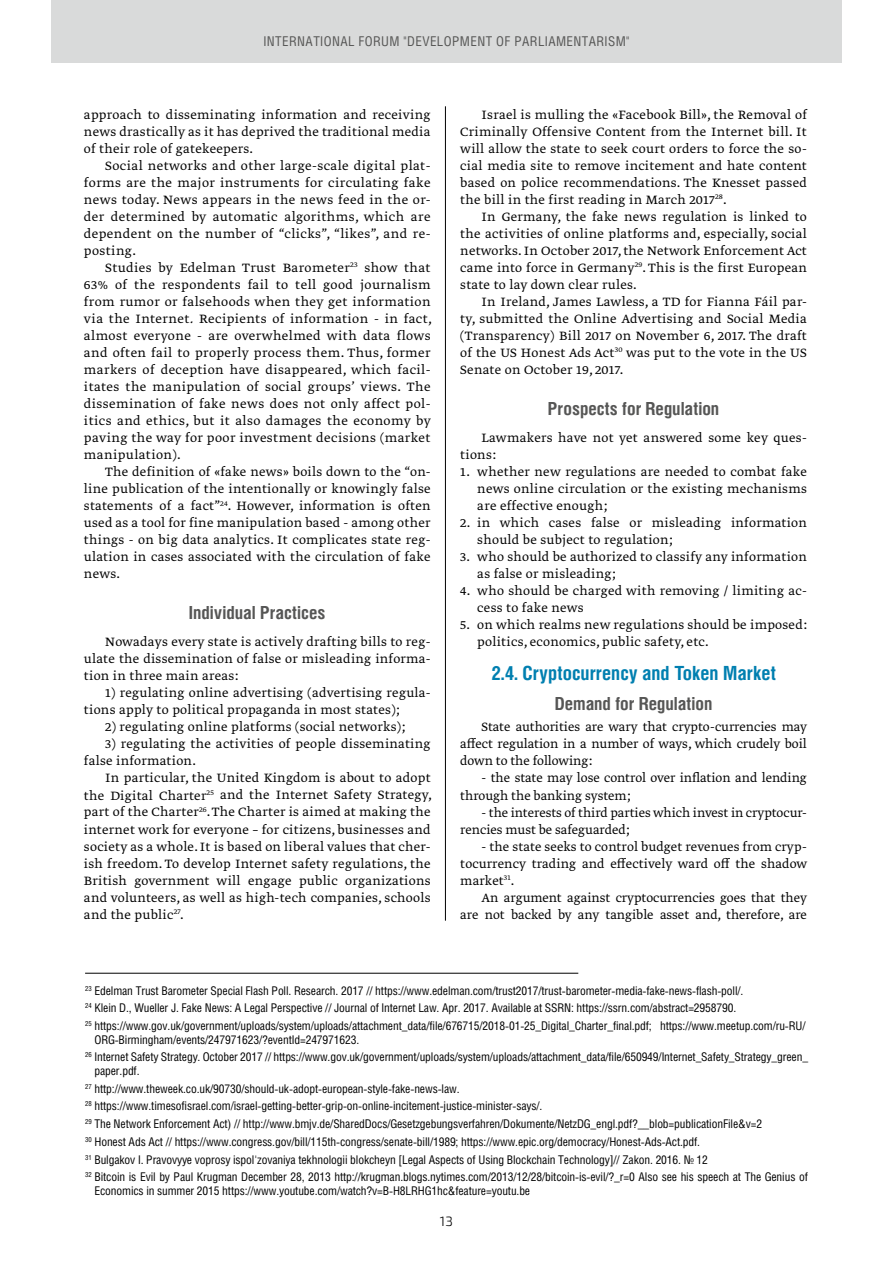
<style>
.page{position:relative;width:893px;height:1263px;background:#fff}
.page>*{position:absolute;margin:0;border:0;box-sizing:border-box;transform-origin:0 0}
.t1{font:700 19.5px "Helios Cond";color:#007fb0}
.t2{font:700 18px "Helios Cond";color:#565655}
.t3{font:300 14.25px/17px "Greta Text Pro";letter-spacing:.02em;color:#000;text-align:justify}
.t4{font:300 14.25px/17px "Greta Text Pro";color:#000}
.t5{font:13.5px "Helios Cond";letter-spacing:.03em;color:#565655}
.t6{font:300 13.5px "Exo 2";color:#000}
.t7{font:12px/17.7px "Helios Cond";letter-spacing:-.01em;color:#000}
.s1{font-weight:400;font-style:italic}
</style>
<div class="page">
<div style="left:51px;top:0;width:791px;height:63px;background:#d9dada"></div>
<hr style="left:445px;top:106px;width:1px;height:815px;background:#000">
<hr style="left:85px;top:973px;width:493px;height:1px;background:#000">
<p class="t5" style="left:263px;top:33px;width:368px">INTERNATIONAL FORUM "DEVELOPMENT OF PARLIAMENTARISM"</p>
<p class="t3" style="left:84px;top:107px;width:348px">approach to disseminating information and receiving news drastically as it has deprived the traditional media of their role of gatekeepers.</p>
<p class="t3" style="left:84px;top:158px;width:348px;text-indent:21px">Social networks and other large-scale digital plat&shy;forms are the major instruments for circulating fake news today. News appears in the news feed in the or&shy;der determined by automatic algorithms, which are dependent on the number of “clicks”, “likes”, and re&shy;posting.</p>
<p class="t3" style="left:84px;top:260px;width:350px;text-indent:21px">Studies by Edelman Trust Barometer<sup>23</sup> show that 63% of the respondents fail to tell good journalism from rumor or falsehoods when they get information via the Internet<span class="s1">.</span> Recipients of information - in fact, almost everyone - are overwhelmed with data flows and often fail to properly process them. Thus, former markers of deception have disappeared, which facil&shy;itates the manipulation of social groups’ views. The dissemination of fake news does not only affect pol&shy;itics and ethics, but it also damages the economy by paving the way for poor investment decisions (market manipulation).</p>
<p class="t3" style="left:84px;top:464px;width:348px;text-indent:21px">The definition of «fake news» boils down to the “on&shy;line publication of the intentionally or knowingly false statements of a fact”<sup>24</sup>. However, information is often used as a tool for fine manipulation based - among other things - on big data analytics. It complicates state reg&shy;ulation in cases associated with the circulation of fake news.</p>
<p class="t2" style="left:189px;top:602px;width:138px">Individual Practices</p>
<p class="t3" style="left:84px;top:634px;width:348px;text-indent:21px">Nowadays every state is actively drafting bills to reg&shy;ulate the dissemination of false or misleading informa&shy;tion in three main areas:</p>
<p class="t3" style="left:84px;top:685px;width:348px;text-indent:21px">1) regulating online advertising (advertising regula&shy;tions apply to political propaganda in most states);</p>
<p class="t3" style="left:105px;top:719px;width:301px">2) regulating online platforms (social networks);</p>
<p class="t3" style="left:84px;top:736px;width:348px;text-indent:21px">3) regulating the activities of people disseminating false information.</p>
<p class="t3" style="left:84px;top:770px;width:349px;text-indent:21px">In particular, the United Kingdom is about to adopt the Digital Charter<sup>25</sup> and the Internet Safety Strategy, part of the Charter<sup>26</sup>. The Charter is aimed at making the internet work for everyone – for citizens, businesses and society as a whole. It is based on liberal values that cher&shy;ish freedom. To develop Internet safety regulations, the British government will engage public organizations and volunteers, as well as high-tech companies, schools and the public<sup>27</sup>.</p>
<p class="t3" style="left:460px;top:107px;width:348px;text-indent:21px">Israel is mulling the «Facebook Bill», the Removal of Criminally Offensive Content from the Internet bill. It will allow the state to seek court orders to force the so&shy;cial media site to remove incitement and hate content based on police recommendations. The Knesset passed the bill in the first reading in March 2017<sup>28</sup>.</p>
<p class="t3" style="left:460px;top:209px;width:348px;text-indent:21px">In Germany, the fake news regulation is linked to the activities of online platforms and, especially, social networks. In October 2017, the Network Enforcement Act came into force in Germany<sup>29</sup>. This is the first European state to lay down clear rules.</p>
<p class="t3" style="left:460px;top:294px;width:348px;text-indent:21px">In Ireland, James Lawless, a TD for Fianna Fáil par&shy;ty, submitted the Online Advertising and Social Media (Transparency) Bill 2017 on November 6, 2017. The draft of the US Honest Ads Act<sup>30</sup> was put to the vote in the US Senate on October 19, 2017.</p>
<p class="t2" style="left:548px;top:397px;width:173px">Prospects for Regulation</p>
<p class="t3" style="left:460px;top:430px;width:348px;text-indent:21px">Lawmakers have not yet answered some key ques&shy;tions:</p>
<p class="t3" style="left:477px;top:464px;width:331px;text-indent:-17px">1. whether new regulations are needed to combat fake news online circulation or the existing mechanisms are effective enough;</p>
<p class="t3" style="left:477px;top:515px;width:331px;text-indent:-17px">2. in which cases false or misleading information should be subject to regulation;</p>
<p class="t3" style="left:477px;top:549px;width:331px;text-indent:-17px">3. who should be authorized to classify any information as false or misleading;</p>
<p class="t3" style="left:477px;top:583px;width:331px;text-indent:-17px">4. who should be charged with removing / limiting ac&shy;cess to fake news</p>
<p class="t3" style="left:477px;top:617px;width:331px;text-indent:-17px">5. on which realms new regulations should be imposed: politics, economics, public safety, etc.</p>
<h1 class="t1" style="left:491px;top:662px;width:286px">2.4. Cryptocurrency and Token Market</h1>
<p class="t2" style="left:555px;top:693px;width:159px">Demand for Regulation</p>
<p class="t3" style="left:460px;top:719px;width:348px;text-indent:21px">State authorities are wary that crypto-currencies may affect regulation in a number of ways, which crudely boil down to the following:</p>
<p class="t4" style="left:460px;top:770px;width:348px;text-indent:21px">- the state may lose control over inflation and lending through the banking system;</p>
<p class="t4" style="left:460px;top:804px;width:348px;text-indent:21px">- the interests of third parties which invest in cryptocur&shy;rencies must be safeguarded;</p>
<p class="t3" style="left:460px;top:838px;width:348px;text-indent:21px">- the state seeks to control budget revenues from cryp&shy;tocurrency trading and effectively ward off the shadow market<sup>31</sup>.</p>
<p class="t4" style="left:460px;top:889px;width:348px;text-align:right">An argument against cryptocurrencies goes that they are not backed by any tangible asset and, therefore, are</p>
<p class="t7" style="left:85px;top:981px;width:722px"><sup>23</sup> Edelman Trust Barometer Special Flash Poll. Research. 2017 // https://www.edelman.com/trust2017/trust-barometer-media-fake-news-flash-poll/.<br><sup>24</sup> Klein D., Wueller J. Fake News: A Legal Perspective // Journal of Internet Law. Apr. 2017. Available at SSRN: https://ssrn.com/abstract=2958790.<br><sup>25</sup> https://www.gov.uk/government/uploads/system/uploads/attachment_data/file/676715/2018-01-25_Digital_Charter_final.pdf; https://www.meetup.com/ru-RU/</p>
<p class="t7" style="left:85px;top:1030px;width:724px;text-indent:9px">ORG-Birmingham/events/247971623/?eventId=247971623.<br><sup>26</sup> Internet Safety Strategy. October 2017 // https://www.gov.uk/government/uploads/system/uploads/attachment_data/file/650949/Internet_Safety_Strategy_green_</p>
<p class="t7" style="left:85px;top:1061px;width:724px;text-indent:9px">paper.pdf.<br><sup>27</sup> http://www.theweek.co.uk/90730/should-uk-adopt-european-style-fake-news-law.<br><sup>28</sup> https://www.timesofisrael.com/israel-getting-better-grip-on-online-incitement-justice-minister-says/.<br><sup>29</sup> The Network Enforcement Act) // http://www.bmjv.de/SharedDocs/Gesetzgebungsverfahren/Dokumente/NetzDG_engl.pdf?__blob=publicationFile&amp;v=2<br><sup>30</sup> Honest Ads Act // https://www.congress.gov/bill/115th-congress/senate-bill/1989; https://www.epic.org/democracy/Honest-Ads-Act.pdf.<br><sup>31</sup> Bulgakov I. Pravovyye voprosy ispol'zovaniya tekhnologii blokcheyn [Legal Aspects of Using Blockchain Technology]// Zakon. 2016. № 12<br><sup>32</sup> Bitcoin is Evil by Paul Krugman December 28, 2013 http://krugman.blogs.nytimes.com/2013/12/28/bitcoin-is-evil/?_r=0 Also see his speech at The Genius of</p>
<p class="t7" style="left:94px;top:1181px;width:437px">Economics in summer 2015 https://www.youtube.com/watch?v=B-H8LRHG1hc&amp;feature=youtu.be</p>
<p class="t6" style="left:440px;top:1213px;width:15px">13</p>
</div>
